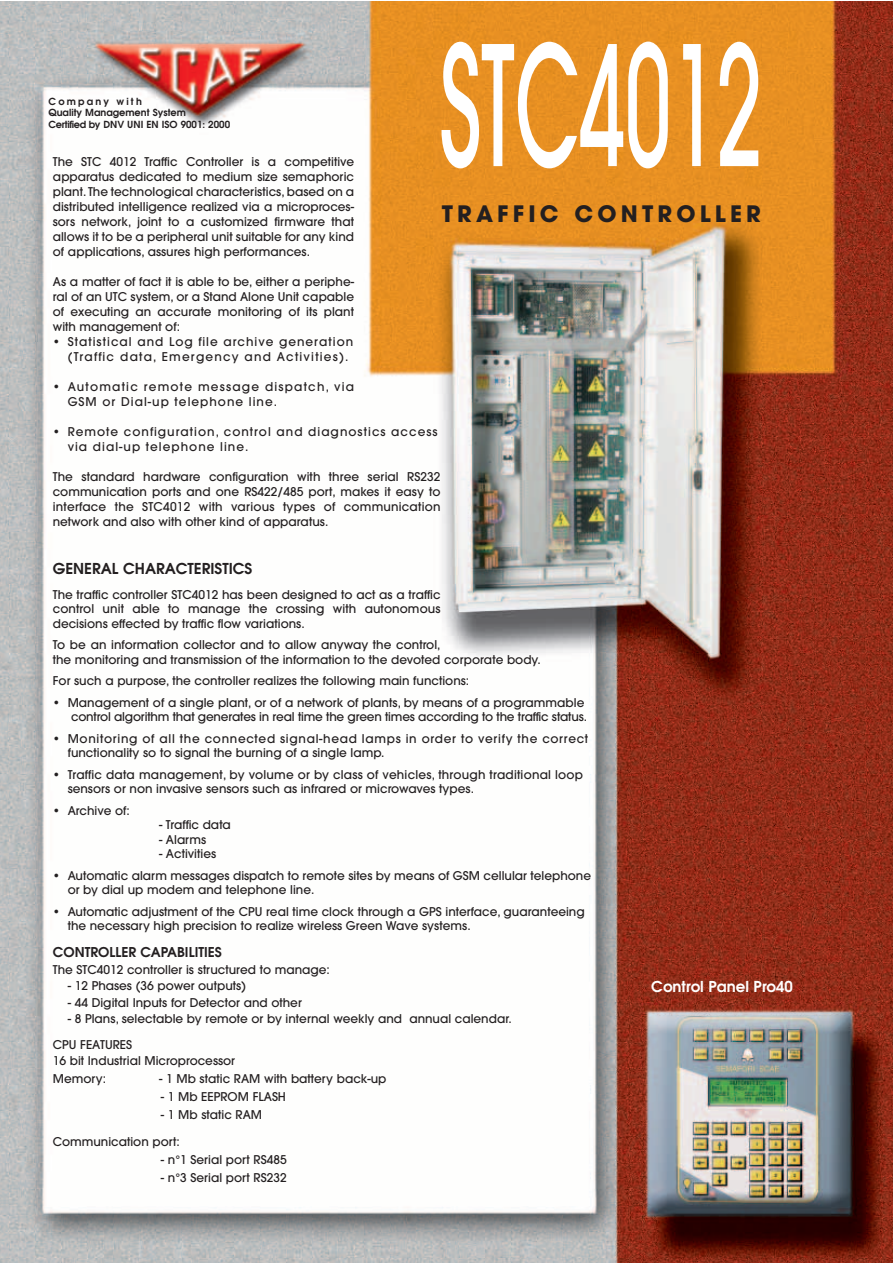
<style>
.page{position:relative;width:893px;height:1263px;background:#fff}
.page>*{position:absolute;margin:0;border:0;box-sizing:border-box;transform-origin:0 0}
.t1{font:500 165px "Avant Garde";color:#fff;scale:.5 1}
.t2{font:700 22.5px "Avant Garde";letter-spacing:.185em;color:#231f20}
.t3{font:600 15px "Avant Garde";color:#231f20}
.t4{font:600 15px "Avant Garde";color:#fff}
.t5{font:600 13.5px "Avant Garde";color:#231f20}
.t6{font:500 12px/15px "Avant Garde";color:#231f20}
.t7{font:500 12px/15px "Avant Garde";letter-spacing:.085em;color:#231f20}
.t8{font:500 12px/14.4px "Avant Garde";letter-spacing:.055em;color:#231f20}
.t9{font:500 12px/15px "Avant Garde";letter-spacing:.1em;color:#231f20}
.t10{font:600 9.75px/11.7px "Avant Garde";color:#231f20}
</style>
<div class="page">
<img style="left:0;top:2px;width:892px;height:1261px">
<h1 class="t1" style="left:440px;top:44px;width:646px">STC4012</h1>
<h2 class="t2" style="left:441px;top:205px;width:320px">TRAFFIC CONTROLLER</h2>
<p class="t10" style="left:49px;top:96px;width:183px">Company with<br>Quality Management System<br>Certified by DNV UNI EN ISO 9001: 2000</p>
<p class="t6" style="left:53px;top:156px;width:303px;text-align:justify">The STC 4012 Traffic Controller is a competitive apparatus dedicated to medium size semaphoric plant. The technological characteristics, based on a distributed intelligence realized via a microproces&shy;sors network, joint to a customized firmware that allows it to be a peripheral unit suitable for any kind of applications, assures high performances.</p>
<p class="t6" style="left:53px;top:276px;width:303px;text-align:justify">As a matter of fact it is able to be, either a periphe&shy;ral of an UTC system, or a Stand Alone Unit capable of executing an accurate monitoring of its plant with management of:</p>
<p class="t7" style="left:68px;top:336px;width:287px;text-indent:-15px">• Statistical and Log file archive generation (Traffic data, Emergency and Activities).</p>
<p class="t9" style="left:68px;top:381px;width:288px;text-indent:-15px">• Automatic remote message dispatch, via<br>GSM or Dial-up telephone line.</p>
<p class="t7" style="left:68px;top:426px;width:371px;text-indent:-15px">• Remote configuration, control and diagnostics access via dial-up telephone line.</p>
<p class="t6" style="left:53px;top:471px;width:389px;text-align:justify">The standard hardware configuration with three serial RS232 communication ports and one RS422/485 port, makes it easy to interface the STC4012 with various types of communication network and also with other kind of apparatus.</p>
<p class="t3" style="left:53px;top:563px;width:201px">GENERAL CHARACTERISTICS</p>
<p class="t6" style="left:53px;top:588px;width:389px;line-height:14.4px;text-align:justify">The traffic controller STC4012 has been designed to act as a traffic control unit able to manage the crossing with autonomous decisions effected by traffic flow variations.</p>
<p class="t6" style="left:53px;top:639px;width:489px;line-height:14.4px">To be an information collector and to allow anyway the control,<br>the monitoring and transmission of the information to the devoted corporate body.</p>
<p class="t6" style="left:53px;top:674px;width:418px">For such a purpose, the controller realizes the following main functions:</p>
<p class="t6" style="left:53px;top:696px;width:536px;line-height:14.4px;text-align:right">• Management of a single plant, or of a network of plants, by means of a programmable control algorithm that generates in real time the green times according to the traffic status.</p>
<p class="t8" style="left:68px;top:732px;width:522px;text-indent:-15px">• Monitoring of all the connected signal-head lamps in order to verify the correct functionality so to signal the burning of a single lamp.</p>
<p class="t6" style="left:68px;top:768px;width:517px;line-height:14.4px;text-indent:-15px">• Traffic data management, by volume or by class of vehicles, through traditional loop sensors or non invasive sensors such as infrared or microwaves types.</p>
<p class="t6" style="left:53px;top:804px;width:78px">• Archive of:</p>
<p class="t6" style="left:159px;top:818px;width:73px">- Traffic data</p>
<p class="t6" style="left:159px;top:833px;width:49px">- Alarms</p>
<p class="t6" style="left:159px;top:847px;width:58px">- Activities</p>
<p class="t6" style="left:68px;top:869px;width:525px;line-height:14.4px;text-indent:-15px">• Automatic alarm messages dispatch to remote sites by means of GSM cellular telephone or by dial up modem and telephone line.</p>
<p class="t6" style="left:68px;top:905px;width:518px;line-height:14.4px;text-indent:-15px">• Automatic adjustment of the CPU real time clock through a GPS interface, guaranteeing the necessary high precision to realize wireless Green Wave systems.</p>
<p class="t5" style="left:53px;top:947px;width:171px">CONTROLLER CAPABILITIES</p>
<p class="t6" style="left:53px;top:963px;width:278px">The STC4012 controller is structured to manage:</p>
<p class="t6" style="left:68px;top:979px;width:180px">- 12 Phases (36 power outputs)</p>
<p class="t6" style="left:68px;top:996px;width:236px">- 44 Digital Inputs for Detector and other</p>
<p class="t6" style="left:53px;top:1007px;width:460px;line-height:25.5px;text-indent:15px">- 8 Plans, selectable by remote or by internal weekly and annual calendar.<br>CPU FEATURES</p>
<p class="t6" style="left:53px;top:1053px;width:184px;line-height:18px">16 bit Industrial Microprocessor<br>Memory:</p>
<p class="t4" style="left:651px;top:981px;width:143px">Control Panel Pro40</p>
<p class="t6" style="left:159px;top:1072px;width:229px">- 1 Mb static RAM with battery back-up</p>
<p class="t6" style="left:161px;top:1090px;width:127px">- 1 Mb EEPROM FLASH</p>
<p class="t6" style="left:161px;top:1108px;width:103px">- 1 Mb static RAM</p>
<p class="t6" style="left:53px;top:1135px;width:128px">Communication port:</p>
<p class="t6" style="left:161px;top:1153px;width:127px">- n°1 Serial port RS485</p>
<p class="t6" style="left:161px;top:1171px;width:127px">- n°3 Serial port RS232</p>
</div>
